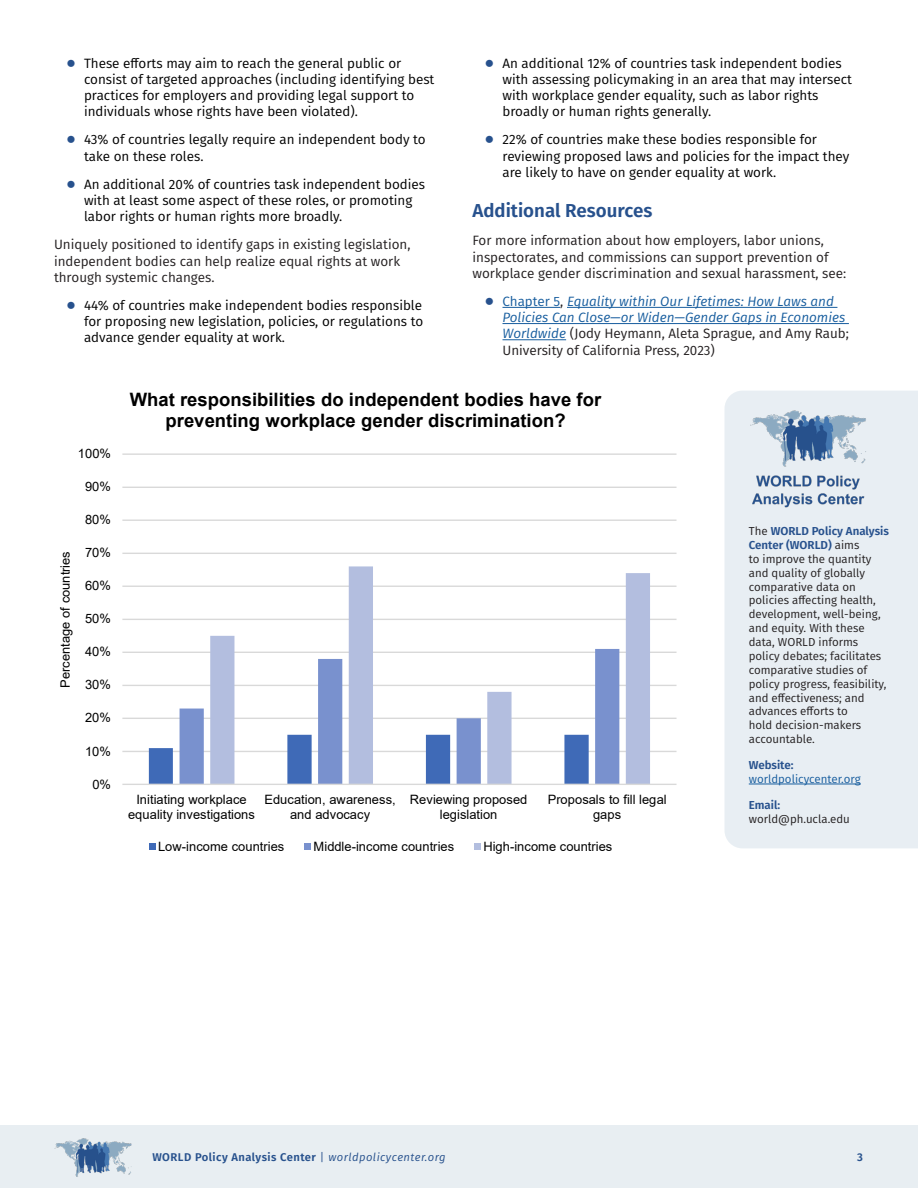
<style>
.page{position:relative;width:918px;height:1188px;background:#fff}
.page>*{position:absolute;margin:0;border:0;box-sizing:border-box;transform-origin:0 0}
.Header_1{font:600 18.75px "Fira Sans";color:#27518d}
.t1{font:700 18.45px/21.3px "Arial";color:#000;text-align:center}
.t2{font:13.5px/16.2px "Fira Sans";color:#000}
.t3{font:13.5px/16.2px "Fira Sans";color:#231f20}
.t4{font:italic 13.5px/16.2px "Fira Sans";color:#175d9e}
.t5{font:12.9px/14.9px "Arial";color:#000;text-align:center}
.t6{font:11.55px/13.8px "Fira Sans";color:#231f20}
.t7{font:11.55px/13.8px "Fira Sans";color:#175d9e}
.t8{font:600 11.25px "Fira Sans";letter-spacing:.04em;color:#27518d}
.s1{font-family:"Arial";font-weight:700;font-size:16.5px;color:#27518d}
.s2{font-family:"Arial";font-weight:700;font-style:normal;font-size:16.5px;color:#27518d}
.s3{font-style:normal}
.s4{font-style:normal;color:#231f20}
.s5{font-weight:600;color:#27518d}
.s6{font-weight:400}
.s7{font-weight:400;font-style:italic}
</style>
<div class="page">
<div style="left:0;top:1125px;width:918px;height:63px;background:#e8eef2"></div>
<img style="left:54px;top:1138px;width:78px;height:39px">
<div style="left:724px;top:391px;width:194px;height:457px;background:#e8eef3"></div>
<img style="left:750px;top:410px;width:117px;height:98px">
<hr style="left:749px;top:784px;width:112px;height:1px;background:#175d9e">
<hr style="left:122px;top:751px;width:555px;height:1px;background:#d9d9d9">
<hr style="left:122px;top:718px;width:555px;height:1px;background:#d9d9d9">
<hr style="left:122px;top:685px;width:555px;height:1px;background:#d9d9d9">
<hr style="left:122px;top:652px;width:555px;height:1px;background:#d9d9d9">
<hr style="left:122px;top:619px;width:555px;height:1px;background:#d9d9d9">
<hr style="left:122px;top:586px;width:555px;height:1px;background:#d9d9d9">
<hr style="left:122px;top:553px;width:555px;height:1px;background:#d9d9d9">
<hr style="left:122px;top:520px;width:555px;height:1px;background:#d9d9d9">
<hr style="left:122px;top:487px;width:555px;height:1px;background:#d9d9d9">
<hr style="left:122px;top:453px;width:555px;height:2px;background:#d9d9d9">
<svg style="left:149px;top:735px;width:31px;height:49px"></svg>
<svg style="left:180px;top:651px;width:30px;height:133px"></svg>
<svg style="left:210px;top:566px;width:440px;height:218px"></svg>
<hr style="left:122px;top:784px;width:555px;height:1px;background:#d9d9d9">
<div style="left:149px;top:843px;width:7px;height:7px;background:#3f6ab7"></div>
<div style="left:305px;top:843px;width:6px;height:7px;background:#7991ce"></div>
<div style="left:474px;top:843px;width:7px;height:7px;background:#b3bedf"></div>
<hr style="left:502px;top:307px;width:58px;height:1px;background:#175d9e">
<hr style="left:567px;top:307px;width:270px;height:1px;background:#175d9e">
<hr style="left:502px;top:323px;width:347px;height:1px;background:#175d9e">
<hr style="left:502px;top:339px;width:64px;height:1px;background:#175d9e">
<p class="t2" style="left:84px;top:54px;width:352px;text-indent:-18px"><span class="s1">●</span> These efforts may aim to reach the general public or consist of targeted approaches (including identifying best practices for employers and providing legal support to individuals whose rights have been violated).</p>
<p class="t2" style="left:84px;top:131px;width:343px;text-indent:-18px"><span class="s1">●</span> 43% of countries legally require an independent body to take on these roles.</p>
<p class="t2" style="left:84px;top:176px;width:343px;text-indent:-18px"><span class="s1">●</span> An additional 20% of countries task independent bodies with at least some aspect of these roles, or promoting labor rights or human rights more broadly.</p>
<p class="t3" style="left:54px;top:236px;width:358px">Uniquely positioned to identify gaps in existing legislation, independent bodies can help realize equal rights at work through systemic changes.</p>
<p class="t2" style="left:84px;top:297px;width:341px;text-align:justify;text-indent:-18px"><span class="s1">●</span> 44% of countries make independent bodies responsible for proposing new legislation, policies, or regulations to advance gender equality at work.</p>
<p class="t2" style="left:502px;top:54px;width:351px;text-indent:-18px"><span class="s1">●</span> An additional 12% of countries task independent bodies with assessing policymaking in an area that may intersect with workplace gender equality, such as labor rights broadly or human rights generally.</p>
<p class="t2" style="left:502px;top:131px;width:348px;text-indent:-18px"><span class="s1">●</span> 22% of countries make these bodies responsible for reviewing proposed laws and policies for the impact they are likely to have on gender equality at work.</p>
<p class="Header_1" style="left:472px;top:195px;width:182px">Additional Resources</p>
<p class="t3" style="left:472px;top:232px;width:375px">For more information about how employers, labor unions, inspectorates, and commissions can support prevention of workplace gender discrimination and sexual harassment, see:</p>
<p class="t4" style="left:502px;top:293px;width:348px;text-indent:-18px"><span class="s2">●</span> <span class="s3">Chapter 5</span><span class="s4">,</span> Equality within Our Lifetimes: How Laws and Policies Can Close—or Widen—Gender Gaps in Economies Worldwide <span class="s4">(Jody Heymann, Aleta Sprague, and Amy Raub; University of California Press, 2023)</span></p>
<p class="t5" style="left:78px;top:446px;width:35px">100%</p>
<p class="t5" style="left:85px;top:479px;width:27px">90%</p>
<p class="t5" style="left:58px;top:688px;width:138px;rotate:-90deg">Percentage of countries</p>
<p class="t5" style="left:85px;top:512px;width:27px">80%</p>
<p class="t5" style="left:85px;top:545px;width:27px">70%</p>
<p class="t5" style="left:85px;top:578px;width:27px">60%</p>
<p class="t5" style="left:85px;top:611px;width:27px">50%</p>
<p class="t5" style="left:85px;top:644px;width:27px">40%</p>
<p class="t5" style="left:85px;top:677px;width:27px">30%</p>
<p class="t5" style="left:85px;top:710px;width:27px">20%</p>
<p class="t5" style="left:85px;top:743px;width:27px">10%</p>
<p class="t5" style="left:92px;top:776px;width:20px">0%</p>
<p class="t1" style="left:130px;top:389px;width:473px">What responsibilities do independent bodies have for preventing workplace gender discrimination?</p>
<p class="t5" style="left:128px;top:792px;width:128px">Initiating workplace equality investigations</p>
<p class="t5" style="left:264px;top:792px;width:133px">Education, awareness, and advocacy</p>
<p class="t5" style="left:410px;top:792px;width:119px">Reviewing proposed legislation</p>
<p class="t5" style="left:548px;top:792px;width:120px">Proposals to fill legal gaps</p>
<p class="t5" style="left:158px;top:839px;width:128px">Low-income countries</p>
<p class="t5" style="left:314px;top:839px;width:142px">Middle-income countries</p>
<p class="t5" style="left:483px;top:839px;width:130px">High-income countries</p>
<p class="t6" style="left:749px;top:524px;width:142px">The <span class="s5">WORLD Policy Analysis<br>Center (WORLD)</span> aims<br>to improve the quantity and quality of globally comparative data on policies affecting health, development, well-being, and equity. With these data, WORLD informs policy debates; facilitates comparative studies of policy progress, feasibility, and effectiveness; and advances efforts to<br>hold decision-makers accountable.</p>
<p class="t7" style="left:749px;top:758px;width:113px"><span class="s5">Website: </span>worldpolicycenter.org</p>
<p class="t6" style="left:749px;top:797px;width:103px"><span class="s5">Email: </span>world@ph.ucla.edu</p>
<p class="t8" style="left:152px;top:1148px;width:295px">WORLD Policy Analysis Center <span class="s6">|</span> <span class="s7">worldpolicycenter.org</span></p>
<p class="t8" style="left:857px;top:1148px;width:7px">3</p>
</div>
